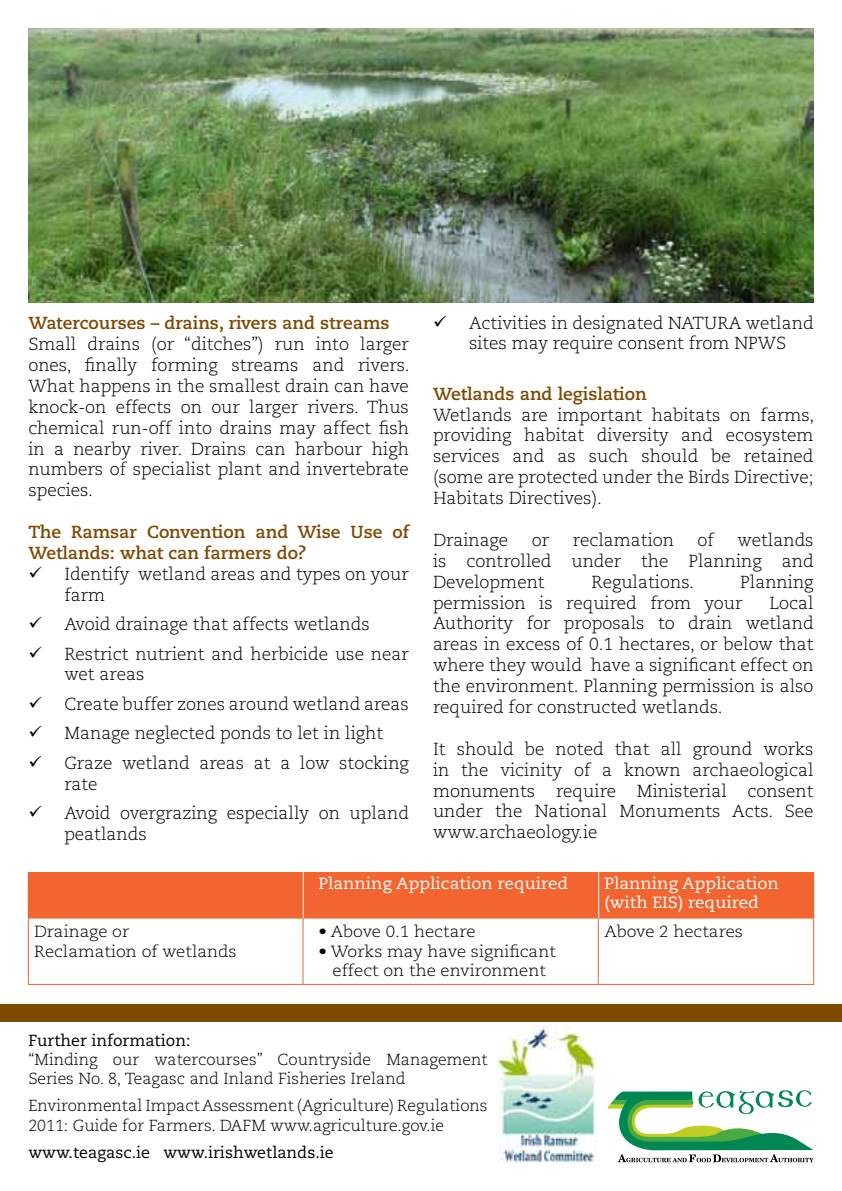
<style>
.page{position:relative;width:842px;height:1191px;background:#fff}
.page>*{position:absolute;margin:0;border:0;box-sizing:border-box;transform-origin:0 0}
.t1{font:300 17.4px/20.8px "Caecilia";color:#000;text-align:justify}
.t2{font:700 17.4px/20.8px "Caecilia";color:#7d4800}
.t3{font:300 16.2px/19.4px "Caecilia";color:#000;text-align:center;scale:1.05 1}
.t4{font:16.2px/19.4px "Caecilia";color:#fff;scale:1.05 1}
.t5{font:300 16px/19.2px "Caecilia";color:#000}
.t6{font:16px "Caecilia";color:#000}
</style>
<div class="page">
<img style="left:28px;top:28px;width:786px;height:275px">
<div style="left:0;top:1005px;width:842px;height:17px;background:#7d4800"></div>
<div style="left:28px;top:872px;width:786px;height:45px;background:#f26531"></div>
<div style="left:28px;top:872px;width:786px;height:113px;border:1px solid #f26531"></div>
<hr style="left:28px;top:917px;width:786px;height:1px;background:#f26531">
<hr style="left:303px;top:872px;width:1px;height:113px;background:#f26531">
<hr style="left:598px;top:872px;width:1px;height:113px;background:#f26531">
<hr style="left:303px;top:872px;width:1px;height:45px;background:#fff">
<hr style="left:598px;top:872px;width:1px;height:45px;background:#fff">
<svg style="left:607px;top:1090px;width:207px;height:72px"></svg>
<img style="left:498px;top:1027px;width:99px;height:134px">
<p class="t2" style="left:28px;top:313px;width:363px">Watercourses – drains, rivers and streams</p>
<p class="t1" style="left:28px;top:334px;width:383px">Small drains (or “ditches”) run into larger ones, finally forming streams and rivers.<br>What happens in the smallest drain can have knock-on effects on our larger rivers. Thus chemical run-off into drains may affect fish in a nearby river. Drains can harbour high numbers of specialist plant and invertebrate species.</p>
<p class="t2" style="left:28px;top:522px;width:382px">The Ramsar Convention and Wise Use of<br>Wetlands: what can farmers do?</p>
<p class="t1" style="left:64px;top:564px;width:346px;text-indent:-36px">✓ Identify wetland areas and types on your farm</p>
<p class="t1" style="left:28px;top:614px;width:343px">✓ Avoid drainage that affects wetlands</p>
<p class="t1" style="left:64px;top:643px;width:346px;text-indent:-36px">✓ Restrict nutrient and herbicide use near wet areas</p>
<p class="t1" style="left:28px;top:694px;width:382px">✓ Create buffer zones around wetland areas</p>
<p class="t1" style="left:28px;top:723px;width:356px">✓ Manage neglected ponds to let in light</p>
<p class="t1" style="left:64px;top:752px;width:346px;text-indent:-36px">✓ Graze wetland areas at a low stocking rate</p>
<p class="t1" style="left:64px;top:803px;width:346px;text-indent:-36px">✓ Avoid overgrazing especially on upland peatlands</p>
<p class="t1" style="left:433px;top:312px;width:382px;text-align:center">✓ Activities in designated NATURA wetland sites may require consent from NPWS</p>
<p class="t2" style="left:433px;top:383px;width:215px">Wetlands and legislation</p>
<p class="t1" style="left:433px;top:404px;width:383px">Wetlands are important habitats on farms, providing habitat diversity and ecosystem services and as such should be retained (some are protected under the Birds Directive; Habitats Directives).</p>
<p class="t1" style="left:433px;top:530px;width:77px">Drainage</p>
<p class="t1" style="left:532px;top:530px;width:19px">or</p>
<p class="t1" style="left:573px;top:530px;width:103px">reclamation</p>
<p class="t1" style="left:698px;top:530px;width:18px">of</p>
<p class="t1" style="left:433px;top:530px;width:382px;text-indent:305px">wetlands is controlled under the Planning and Development</p>
<p class="t1" style="left:433px;top:571px;width:382px;text-indent:307px">Planning permission is required from your</p>
<p class="t1" style="left:591px;top:571px;width:104px">Regulations.</p>
<p class="t1" style="left:433px;top:592px;width:382px;text-indent:336px">Local Authority for proposals to drain wetland areas in excess of 0.1 hectares, or below that where they would have a significant effect on the environment. Planning permission is also required for constructed wetlands.</p>
<p class="t1" style="left:433px;top:739px;width:382px">It should be noted that all ground works in the vicinity of a known archaeological monuments require Ministerial consent under the National Monuments Acts. See www.archaeology.ie</p>
<p class="t4" style="left:318px;top:874px;width:239px">Planning Application required</p>
<p class="t4" style="left:604px;top:874px;width:168px">Planning Application (with EIS) required</p>
<p class="t3" style="left:34px;top:922px;width:92px">Drainage or</p>
<p class="t3" style="left:318px;top:922px;width:151px">• Above 0.1 hectare</p>
<p class="t3" style="left:604px;top:922px;width:134px">Above 2 hectares</p>
<p class="t3" style="left:34px;top:941px;width:195px">Reclamation of wetlands</p>
<p class="t3" style="left:318px;top:941px;width:228px">• Works may have significant effect on the environment</p>
<p class="t6" style="left:28px;top:1030px;width:164px">Further information:</p>
<p class="t5" style="left:28px;top:1050px;width:461px">“Minding our watercourses” Countryside Management<br>Series No. 8, Teagasc and Inland Fisheries Ireland</p>
<p class="t5" style="left:28px;top:1096px;width:461px">Environmental Impact Assessment (Agriculture) Regulations<br>2011: Guide for Farmers. DAFM www.agriculture.gov.ie</p>
<p class="t6" style="left:28px;top:1142px;width:307px">www.teagasc.ie www.irishwetlands.ie</p>
</div>
